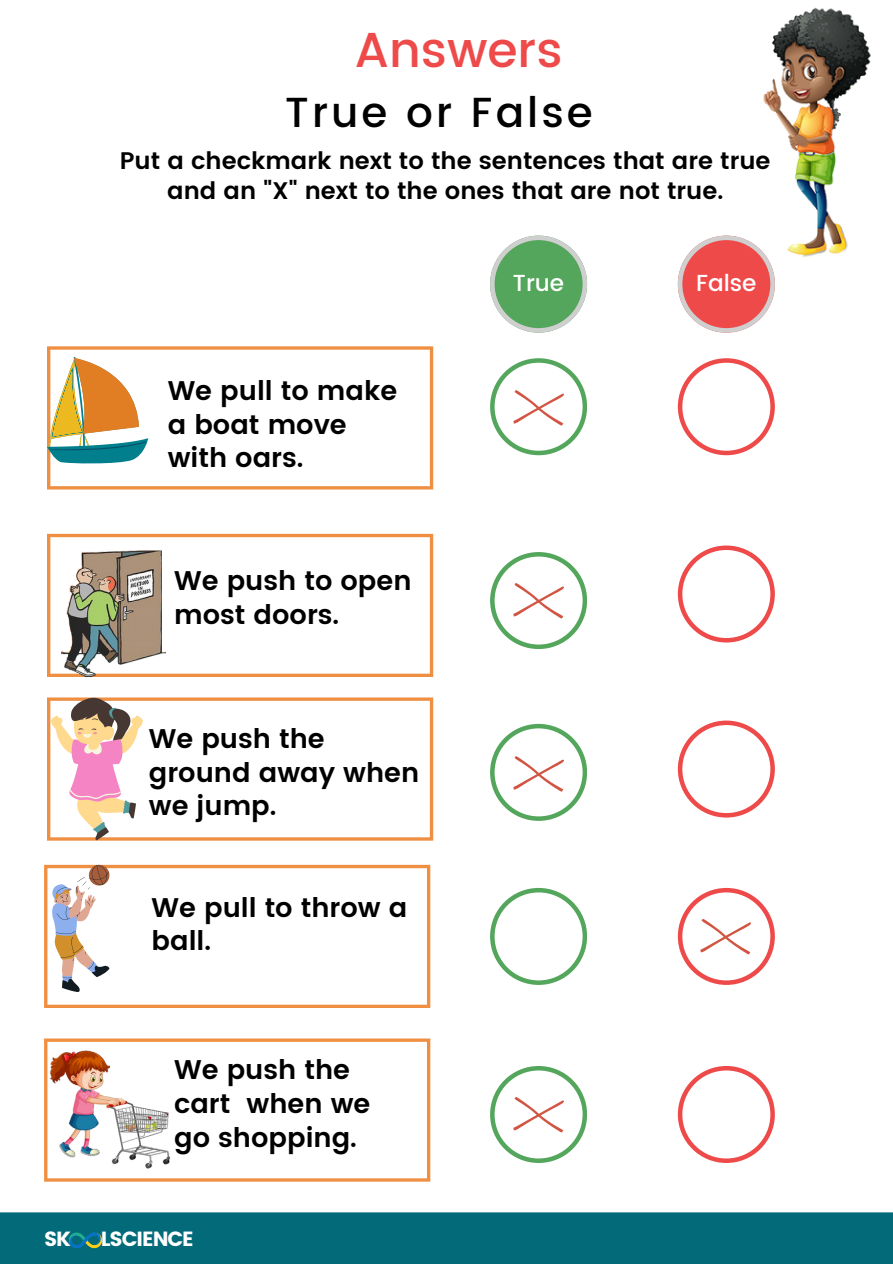
<style>
.page{position:relative;width:893px;height:1264px;background:#fff}
.page>*{position:absolute;margin:0;border:0;box-sizing:border-box;transform-origin:0 0}
.t1{font:500 48.9px "Poppins";color:#ef4a4a}
.t2{font:500 42px "Poppins";letter-spacing:.075em;color:#000}
.t3{font:600 27px/33.8px "Poppins";color:#000}
.t4{font:600 24px/29.2px "Poppins";color:#000;text-align:center}
.t5{font:500 23.1px "Poppins";color:#fff}
.t6{font:20.55px "Poppins";letter-spacing:-.05em;color:#fff}
</style>
<div class="page">
<img style="left:763px;top:7px;width:108px;height:250px">
<svg style="left:47px;top:534px;width:386px;height:143px"></svg>
<svg style="left:490px;top:236px;width:97px;height:96px"></svg>
<svg style="left:677px;top:236px;width:97px;height:96px"></svg>
<img style="left:62px;top:545px;width:103px;height:132px">
<div style="left:0;top:1212px;width:892px;height:51px;background:#026a79"></div>
<img style="left:68px;top:1232px;width:34px;height:17px">
<svg style="left:677px;top:358px;width:97px;height:97px"></svg>
<svg style="left:47px;top:346px;width:386px;height:143px"></svg>
<svg style="left:47px;top:357px;width:101px;height:108px"></svg>
<svg style="left:677px;top:545px;width:97px;height:97px"></svg>
<svg style="left:47px;top:697px;width:386px;height:143px"></svg>
<svg style="left:44px;top:864px;width:386px;height:144px"></svg>
<svg style="left:44px;top:1038px;width:386px;height:143px"></svg>
<svg style="left:677px;top:720px;width:97px;height:97px"></svg>
<svg style="left:490px;top:887px;width:97px;height:97px"></svg>
<svg style="left:677px;top:1066px;width:97px;height:96px"></svg>
<svg style="left:51px;top:697px;width:92px;height:143px"></svg>
<svg style="left:52px;top:864px;width:57px;height:128px"></svg>
<img style="left:49px;top:1049px;width:122px;height:119px">
<svg style="left:490px;top:358px;width:97px;height:97px"></svg>
<svg style="left:490px;top:552px;width:97px;height:97px"></svg>
<svg style="left:490px;top:724px;width:97px;height:96px"></svg>
<svg style="left:677px;top:887px;width:97px;height:97px"></svg>
<svg style="left:490px;top:1066px;width:97px;height:96px"></svg>
<p class="t1" style="left:355px;top:22px;width:209px">Answers</p>
<p class="t2" style="left:285px;top:87px;width:309px">True or False</p>
<h3 class="t4" style="left:120px;top:146px;width:652px">Put a checkmark next to the sentences that are true and an "X" next to the ones that are not true.</h3>
<h3 class="t3" style="left:168px;top:373px;width:231px">We pull to make a boat move with oars.</h3>
<p class="t3" style="left:174px;top:564px;width:239px">We push to open most doors.</p>
<p class="t3" style="left:149px;top:721px;width:272px">We push the ground away when we jump.</p>
<p class="t3" style="left:151px;top:890px;width:257px">We pull to throw a ball.</p>
<h3 class="t3" style="left:174px;top:1053px;width:198px">We push the cart when we go shopping.</h3>
<h4 class="t6" style="left:44px;top:1227px;width:28px">SK</h4>
<h4 class="t6" style="left:101px;top:1227px;width:95px">LSCIENCE</h4>
<p class="t5" style="left:513px;top:269px;width:53px">True</p>
<p class="t5" style="left:696px;top:269px;width:62px">False</p>
</div>
